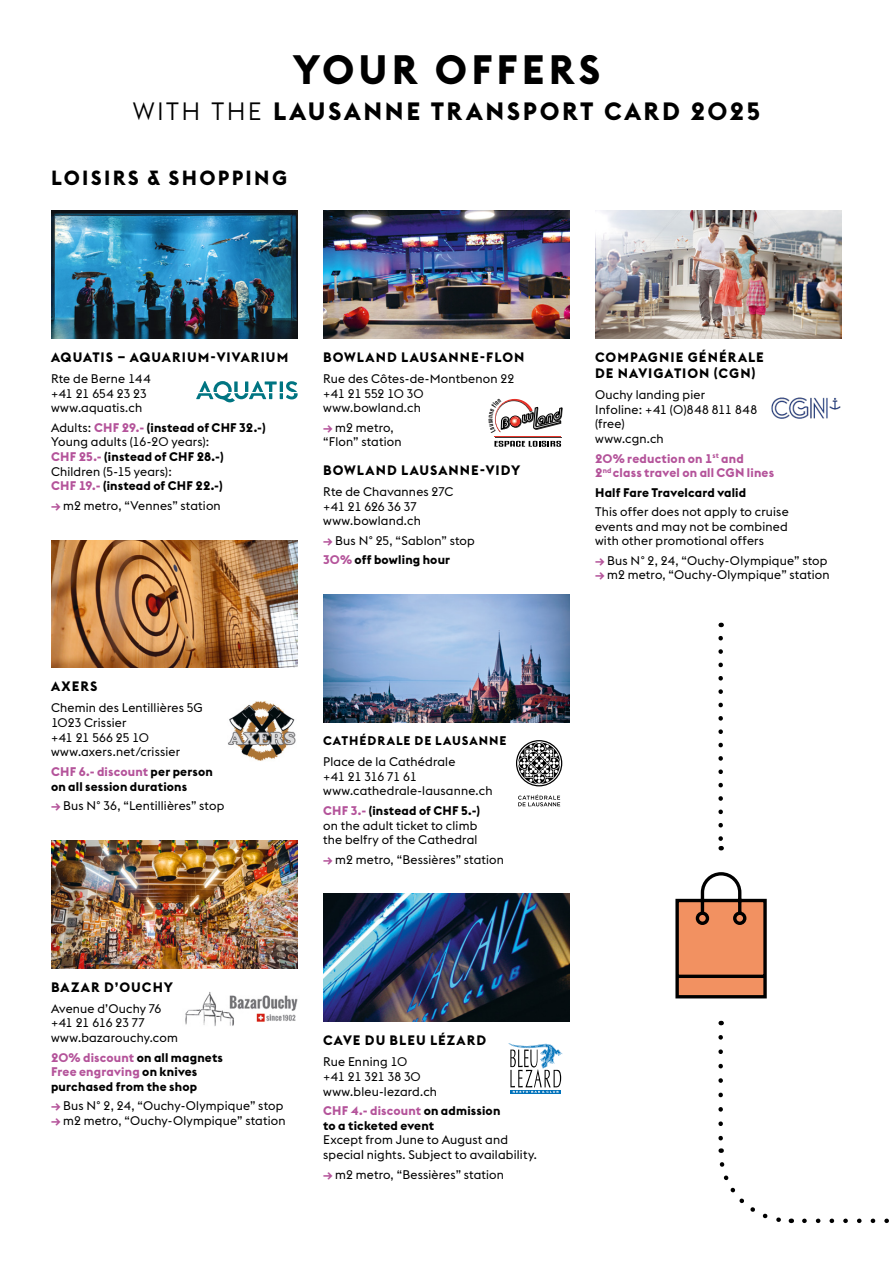
<style>
.page{position:relative;width:893px;height:1276px;background:#fff}
.page>*{position:absolute;margin:0;border:0;box-sizing:border-box;transform-origin:0 0}
.t1{font:700 40.5px "Euclid Flex";letter-spacing:.095em;color:#000}
.t2{font:700 24.75px "Euclid Flex";letter-spacing:.105em;color:#000}
.t3{font:700 20.25px "Euclid Flex";letter-spacing:.115em;color:#000}
.t4{font:700 13.5px/16.2px "Euclid Flex";letter-spacing:.08em;color:#000}
.t5{font:12.38px/14.6px "Euclid Flex";letter-spacing:.015em;color:#000}
.t6{font:700 12.38px/14.6px "Euclid Flex";letter-spacing:.015em;color:#000}
.t7{font:700 12.38px/14.6px "Euclid Flex";letter-spacing:.015em;color:#b4539a}
.t8{font:700 12.38px "Euclid Flex";letter-spacing:.08em;color:#000}
.t9{font:6.08px "Kenyan Coffee Rg";color:#000;scale:1.15 1}
.s1{font-weight:300}
.s2{font-weight:400}
.s3{color:#b4539a}
.s4{font-weight:700;color:#b4539a}
.s5{font-weight:700}
</style>
<div class="page">
<svg style="left:718px;top:1037px;width:5px;height:116px"></svg>
<svg style="left:719px;top:1162px;width:73px;height:62px"></svg>
<svg style="left:804px;top:1218px;width:85px;height:5px"></svg>
<img style="left:51px;top:210px;width:247px;height:128px">
<img style="left:51px;top:540px;width:247px;height:127px">
<img style="left:51px;top:840px;width:247px;height:128px">
<img style="left:323px;top:210px;width:247px;height:128px">
<img style="left:323px;top:594px;width:247px;height:128px">
<img style="left:323px;top:894px;width:247px;height:127px">
<img style="left:595px;top:210px;width:247px;height:128px">
<svg style="left:718px;top:638px;width:5px;height:212px"></svg>
<svg style="left:675px;top:872px;width:92px;height:127px"></svg>
<svg style="left:516px;top:740px;width:46px;height:66px"></svg>
<img style="left:771px;top:397px;width:70px;height:22px">
<hr style="left:495px;top:437px;width:66px;height:1px;background:#3c3c3b">
<hr style="left:494px;top:436px;width:67px;height:1px;background:#e7332a">
<svg style="left:494px;top:441px;width:67px;height:6px"></svg>
<img style="left:185px;top:992px;width:113px;height:34px">
<svg style="left:196px;top:381px;width:102px;height:21px"></svg>
<img style="left:228px;top:701px;width:68px;height:60px">
<hr style="left:510px;top:1090px;width:51px;height:3px;background:#0072bb">
<svg style="left:508px;top:1043px;width:54px;height:49px"></svg>
<svg style="left:494px;top:398px;width:68px;height:35px"></svg>
<h1 class="t1" style="left:293px;top:46px;width:309px">YOUR OFFERS</h1>
<h2 class="t2" style="left:133px;top:97px;width:629px"><span class="s1">WITH THE</span> LAUSANNE TRANSPORT CARD 2025</h2>
<h3 class="t3" style="left:51px;top:167px;width:238px">LOISIRS &amp; SHOPPING</h3>
<p class="t4" style="left:51px;top:349px;width:239px">AQUATIS – AQUARIUM-VIVARIUM</p>
<p class="t5" style="left:51px;top:371px;width:101px">Rte de Berne 144 +41 21 654 23 23 www.aquatis.ch</p>
<p class="t6" style="left:51px;top:420px;width:216px"><span class="s2">Adults:</span> <span class="s3">CHF 29.-</span> (instead of CHF 32.-)<br><span class="s2">Young adults (16-20 years):<br></span><span class="s3">CHF 25.-</span> (instead of CHF 28.-)<br><span class="s2">Children (5-15 years):<br></span><span class="s3">CHF 19.-</span> (instead of CHF 22.-)</p>
<p class="t5" style="left:51px;top:498px;width:171px"><span class="s4">→</span> m2 metro, “Vennes” station</p>
<p class="t4" style="left:323px;top:349px;width:203px">BOWLAND LAUSANNE-FLON</p>
<p class="t5" style="left:323px;top:371px;width:193px">Rue des Côtes-de-Montbenon 22 +41 21 552 10 30 www.bowland.ch</p>
<p class="t5" style="left:323px;top:420px;width:80px"><span class="s4">→</span> m2 metro, “Flon” station</p>
<p class="t4" style="left:323px;top:462px;width:199px">BOWLAND LAUSANNE-VIDY</p>
<p class="t5" style="left:323px;top:484px;width:132px">Rte de Chavannes 27C +41 21 626 36 37 www.bowland.ch</p>
<p class="t5" style="left:323px;top:531px;width:153px;line-height:19.6px"><span class="s4">→</span> Bus N° 25, “Sablon” stop<br><span class="s4">30%</span> <span class="s5">off bowling hour</span></p>
<p class="t9" style="left:486px;top:420px;width:4px;rotate:-90deg">a</p>
<p class="t4" style="left:51px;top:678px;width:48px">AXERS</p>
<p class="t5" style="left:51px;top:701px;width:153px">Chemin des Lentillières 5G<br>1023 Crissier<br>+41 21 566 25 10 www.axers.net/crissier</p>
<p class="t6" style="left:51px;top:764px;width:163px"><span class="s3">CHF 6.- discount</span> per person on all session durations</p>
<p class="t5" style="left:51px;top:798px;width:175px"><span class="s4">→</span> Bus N° 36, “Lentillières” stop</p>
<p class="t8" style="left:323px;top:733px;width:185px">CATHÉDRALE DE LAUSANNE</p>
<p class="t5" style="left:323px;top:754px;width:171px">Place de la Cathédrale<br>+41 21 316 71 61 www.cathedrale-lausanne.ch</p>
<p class="t5" style="left:323px;top:803px;width:159px"><span class="s4">CHF 3.-</span> <span class="s5">(instead of CHF 5.-) </span>on the adult ticket to climb the belfry of the Cathedral</p>
<p class="t5" style="left:323px;top:852px;width:182px"><span class="s4">→</span> m2 metro, “Bessières” station</p>
<p class="t4" style="left:51px;top:979px;width:124px">BAZAR D’OUCHY</p>
<p class="t5" style="left:51px;top:1001px;width:128px">Avenue d’Ouchy 76 +41 21 616 23 77 www.bazarouchy.com</p>
<p class="t6" style="left:51px;top:1050px;width:173px"><span class="s3">20% discount</span> on all magnets<br><span class="s3">Free engraving</span> on knives purchased from the shop</p>
<p class="t5" style="left:51px;top:1098px;width:234px"><span class="s4">→</span> Bus N° 2, 24, “Ouchy-Olympique” stop</p>
<p class="t5" style="left:51px;top:1113px;width:236px"><span class="s4">→</span> m2 metro, “Ouchy-Olympique” station</p>
<p class="t4" style="left:323px;top:1032px;width:165px">CAVE DU BLEU LÉZARD</p>
<p class="t5" style="left:323px;top:1054px;width:115px">Rue Enning 10<br>+41 21 321 38 30 www.bleu-lezard.ch</p>
<p class="t6" style="left:323px;top:1103px;width:179px"><span class="s3">CHF 4.- discount</span> on admission to a ticketed event</p>
<p class="t5" style="left:323px;top:1133px;width:215px">Except from June to August and special nights. Subject to availability.</p>
<p class="t5" style="left:323px;top:1167px;width:182px"><span class="s4">→</span> m2 metro, “Bessières” station</p>
<p class="t4" style="left:595px;top:349px;width:170px">COMPAGNIE GÉNÉRALE<br>DE NAVIGATION (CGN)</p>
<p class="t5" style="left:595px;top:387px;width:164px">Ouchy landing pier<br>Infoline : +41 (0)848 811 848 (free)<br>www.cgn.ch</p>
<p class="t7" style="left:595px;top:451px;width:181px">20% reduction on 1<sup>st</sup> and<br>2<sup>nd</sup> class travel on all CGN lines</p>
<p class="t6" style="left:595px;top:485px;width:153px">Half Fare Travelcard valid</p>
<p class="t5" style="left:595px;top:504px;width:195px;text-align:justify">This offer does not apply to cruise events and may not be combined with other promotional offers</p>
<p class="t5" style="left:595px;top:553px;width:234px"><span class="s4">→</span> Bus N° 2, 24, “Ouchy-Olympique” stop</p>
<p class="t5" style="left:595px;top:568px;width:236px"><span class="s4">→</span> m2 metro, “Ouchy-Olympique” station</p>
</div>
